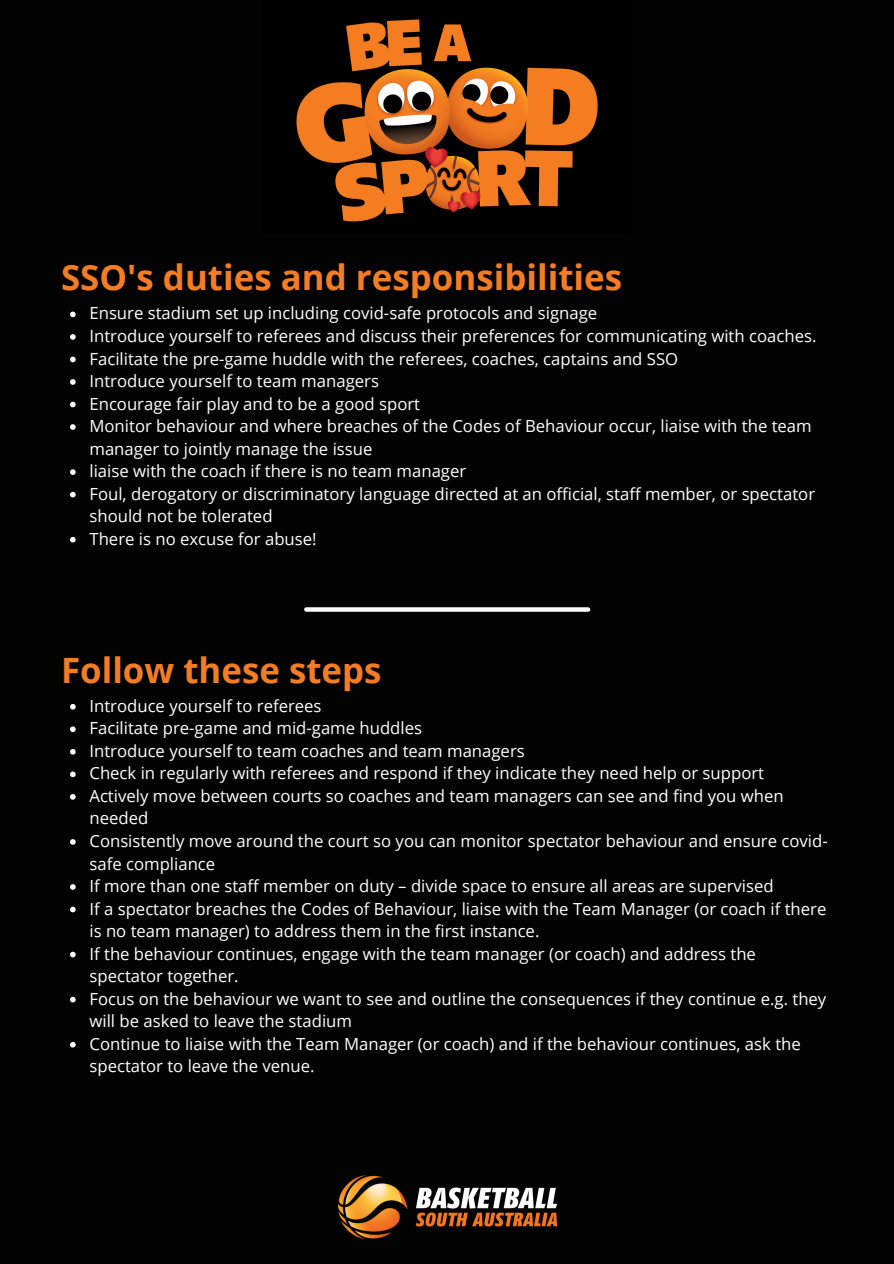
<style>
.page{position:relative;width:894px;height:1264px;background:#fff}
.page>*{position:absolute;margin:0;border:0;box-sizing:border-box;transform-origin:0 0}
.t1{font:700 34.95px "Open Sans";color:#f47d24}
.t2{font:700 34.8px "Open Sans";color:#f47d24}
.t3{font:16.65px/22.5px "Open Sans";color:#fff}
</style>
<div class="page">
<div style="left:0;top:0;width:893px;height:1263px;background:#030303"></div>
<img style="left:296px;top:19px;width:302px;height:203px">
<svg style="left:306px;top:607px;width:282px;height:4px"></svg>
<img style="left:338px;top:1175px;width:218px;height:63px">
<svg style="left:70px;top:311px;width:6px;height:6px"></svg>
<svg style="left:70px;top:334px;width:6px;height:6px"></svg>
<svg style="left:70px;top:356px;width:6px;height:6px"></svg>
<svg style="left:70px;top:379px;width:6px;height:6px"></svg>
<svg style="left:70px;top:402px;width:6px;height:5px"></svg>
<svg style="left:70px;top:424px;width:6px;height:6px"></svg>
<svg style="left:70px;top:469px;width:6px;height:6px"></svg>
<svg style="left:70px;top:492px;width:6px;height:5px"></svg>
<svg style="left:70px;top:537px;width:6px;height:5px"></svg>
<svg style="left:70px;top:704px;width:6px;height:5px"></svg>
<svg style="left:70px;top:726px;width:6px;height:6px"></svg>
<svg style="left:70px;top:749px;width:6px;height:5px"></svg>
<svg style="left:70px;top:771px;width:6px;height:6px"></svg>
<svg style="left:70px;top:794px;width:6px;height:5px"></svg>
<svg style="left:70px;top:839px;width:6px;height:5px"></svg>
<svg style="left:70px;top:884px;width:6px;height:5px"></svg>
<svg style="left:70px;top:906px;width:6px;height:6px"></svg>
<svg style="left:70px;top:951px;width:6px;height:6px"></svg>
<svg style="left:70px;top:996px;width:6px;height:6px"></svg>
<svg style="left:70px;top:1041px;width:6px;height:6px"></svg>
<p class="t1" style="left:61px;top:253px;width:562px">SSO's duties and responsibilities</p>
<p class="t3" style="left:89px;top:302px;width:509px">Ensure stadium set up including covid-safe protocols and signage</p>
<p class="t3" style="left:89px;top:324px;width:728px">Introduce yourself to referees and discuss their preferences for communicating with coaches.</p>
<p class="t3" style="left:89px;top:347px;width:590px">Facilitate the pre-game huddle with the referees, coaches, captains and SSO</p>
<p class="t3" style="left:89px;top:369px;width:291px">Introduce yourself to team managers</p>
<p class="t3" style="left:89px;top:392px;width:332px">Encourage fair play and to be a good sport</p>
<p class="t3" style="left:89px;top:414px;width:723px">Monitor behaviour and where breaches of the Codes of Behaviour occur, liaise with the team manager to jointly manage the issue</p>
<p class="t3" style="left:89px;top:459px;width:378px">liaise with the coach if there is no team manager</p>
<p class="t3" style="left:89px;top:482px;width:727px">Foul, derogatory or discriminatory language directed at an official, staff member, or spectator should not be tolerated</p>
<p class="t3" style="left:89px;top:527px;width:228px">There is no excuse for abuse!</p>
<p class="t2" style="left:61px;top:645px;width:322px">Follow these steps</p>
<p class="t3" style="left:89px;top:694px;width:233px">Introduce yourself to referees</p>
<p class="t3" style="left:89px;top:716px;width:334px">Facilitate pre-game and mid-game huddles</p>
<p class="t3" style="left:89px;top:739px;width:437px">Introduce yourself to team coaches and team managers</p>
<p class="t3" style="left:89px;top:761px;width:676px">Check in regularly with referees and respond if they indicate they need help or support</p>
<p class="t3" style="left:89px;top:784px;width:695px">Actively move between courts so coaches and team managers can see and find you when needed</p>
<p class="t3" style="left:89px;top:829px;width:739px">Consistently move around the court so you can monitor spectator behaviour and ensure covid&shy;safe compliance</p>
<p class="t3" style="left:89px;top:874px;width:685px">If more than one staff member on duty – divide space to ensure all areas are supervised</p>
<p class="t3" style="left:89px;top:896px;width:738px">If a spectator breaches the Codes of Behaviour, liaise with the Team Manager (or coach if there is no team manager) to address them in the first instance.</p>
<p class="t3" style="left:89px;top:941px;width:667px">If the behaviour continues, engage with the team manager (or coach) and address the spectator together.</p>
<p class="t3" style="left:89px;top:987px;width:738px">Focus on the behaviour we want to see and outline the consequences if they continue e.g. they will be asked to leave the stadium</p>
<p class="t3" style="left:89px;top:1032px;width:712px">Continue to liaise with the Team Manager (or coach) and if the behaviour continues, ask the spectator to leave the venue.</p>
</div>
